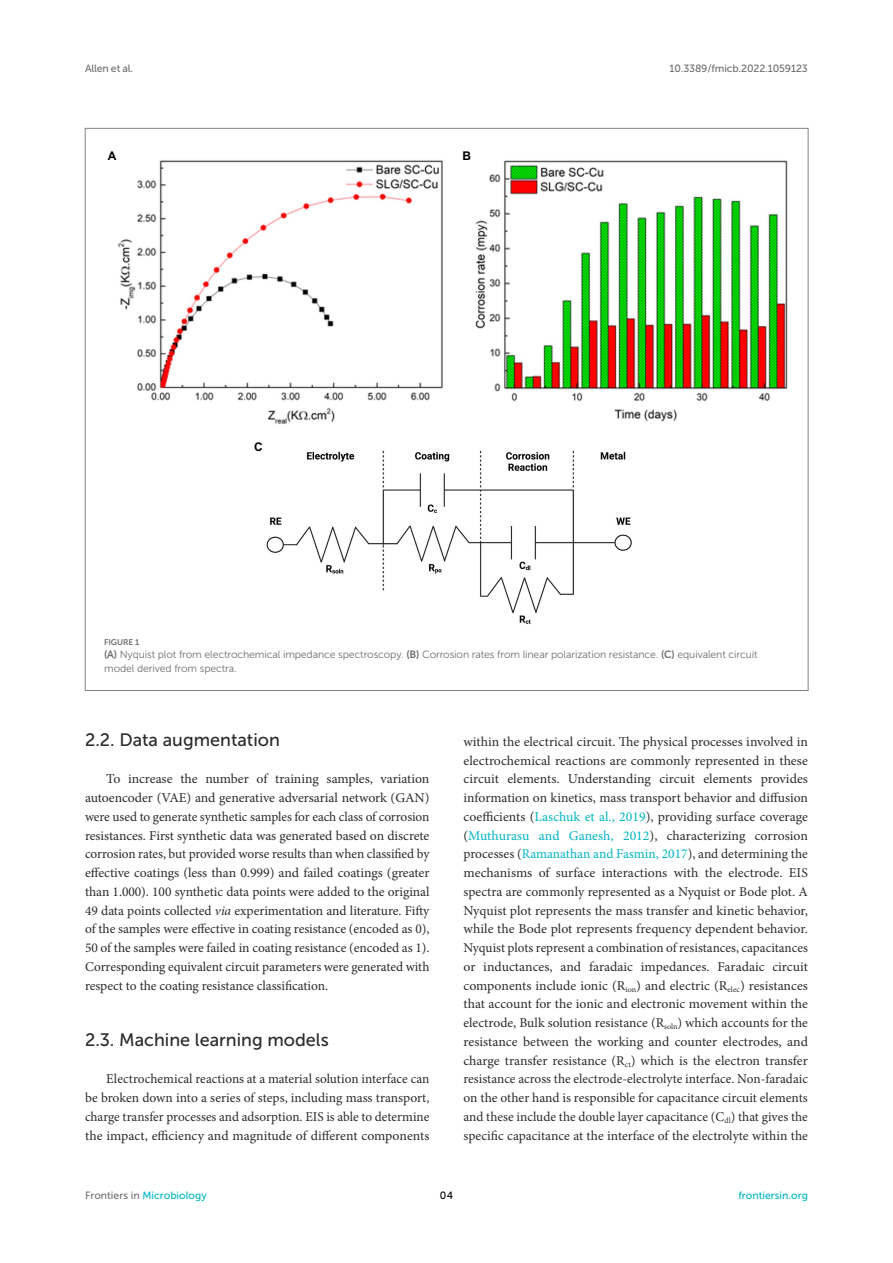
<style>
.page{position:relative;width:893px;height:1263px;background:#fff}
.page>*{position:absolute;margin:0;border:0;box-sizing:border-box;transform-origin:0 0}
.HEAD_2{font:18px "Museo Sans 500";color:#2b2b2a}
.TEXT_FLUSH{font:13.5px/18.8px "Minion Pro";color:#2b2b2a;text-align:justify}
.t1{font:700 12px "Arial";color:#000}
.FIG_LEG{font:10.5px/13.5px "Museo Sans 300";letter-spacing:-.01em;color:#706f70}
.t2{font:10.5px "Museo Sans 500";color:#00b4c4}
.t3{font:10.5px "Museo Sans 500";letter-spacing:-.015em;color:#706f70}
.t4{font:10.5px "Museo Sans 500";color:#000}
.FIG_HD{font:8.25px "Museo Sans 700";letter-spacing:-.01em;color:#706f70}
.s1{font-family:"Museo Sans 700"}
.s2{font-style:italic}
.s3{color:#00b4c4}
.s4{color:#706f70}
</style>
<div class="page">
<img style="left:118px;top:160px;width:670px;height:464px">
<p class="t3" style="left:85px;top:63px;width:50px">Allen et al.</p>
<p class="t3" style="left:670px;top:63px;width:140px">10.3389/fmicb.2022.1059123</p>
<p class="t1" style="left:108px;top:147px;width:10px">A</p>
<p class="t1" style="left:254px;top:439px;width:10px">C</p>
<p class="t1" style="left:463px;top:147px;width:10px">B</p>
<p class="FIG_HD" style="left:104px;top:637px;width:37px">FIGURE 1</p>
<p class="FIG_LEG" style="left:104px;top:648px;width:655px"><span class="s1">(A)</span> Nyquist plot from electrochemical impedance spectroscopy. <span class="s1">(B)</span> Corrosion rates from linear polarization resistance. <span class="s1">(C)</span> equivalent circuit model derived from spectra.</p>
<p class="HEAD_2" style="left:85px;top:730px;width:196px">2.2. Data augmentation</p>
<p class="TEXT_FLUSH" style="left:85px;top:770px;width:346px;text-indent:21px">To increase the number of training samples, variation autoencoder (VAE) and generative adversarial network (GAN) were used to generate synthetic samples for each class of corrosion resistances. First synthetic data was generated based on discrete corrosion rates, but provided worse results than when classified by effective coatings (less than 0.999) and failed coatings (greater than 1.000). 100 synthetic data points were added to the original 49 data points collected <span class="s2">via</span> experimentation and literature. Fifty of the samples were effective in coating resistance (encoded as 0), 50 of the samples were failed in coating resistance (encoded as 1).<br>Corresponding equivalent circuit parameters were generated with respect to the coating resistance classification.</p>
<p class="HEAD_2" style="left:85px;top:1030px;width:245px">2.3. Machine learning models</p>
<p class="TEXT_FLUSH" style="left:85px;top:1070px;width:346px;text-indent:21px">Electrochemical reactions at a material solution interface can be broken down into a series of steps, including mass transport, charge transfer processes and adsorption. EIS is able to determine the impact, efficiency and magnitude of different components</p>
<p class="TEXT_FLUSH" style="left:463px;top:732px;width:346px">within the electrical circuit. The physical processes involved in electrochemical reactions are commonly represented in these circuit elements. Understanding circuit elements provides information on kinetics, mass transport behavior and diffusion coefficients (<span class="s3">Laschuk et al., 2019</span>), providing surface coverage (<span class="s3">Muthurasu and Ganesh, 2012</span>), characterizing corrosion processes (<span class="s3">Ramanathan and Fasmin, 2017</span>), and determining the mechanisms of surface interactions with the electrode. EIS spectra are commonly represented as a Nyquist or Bode plot. A Nyquist plot represents the mass transfer and kinetic behavior, while the Bode plot represents frequency dependent behavior.<br>Nyquist plots represent a combination of resistances, capacitances or inductances, and faradaic impedances. Faradaic circuit components include ionic (R<sub>ion</sub>) and electric (R<sub>elec</sub>) resistances that account for the ionic and electronic movement within the electrode, Bulk solution resistance (R<sub>soln</sub>) which accounts for the resistance between the working and counter electrodes, and charge transfer resistance (R<sub>ct</sub>) which is the electron transfer resistance across the electrode-electrolyte interface. Non-faradaic on the other hand is responsible for capacitance circuit elements and these include the double layer capacitance (C<sub>dl</sub>) that gives the specific capacitance at the interface of the electrolyte within the</p>
<p class="t2" style="left:85px;top:1190px;width:123px"><span class="s4">Frontiers in</span> Microbiology</p>
<p class="t4" style="left:440px;top:1190px;width:15px">04</p>
<p class="t2" style="left:738px;top:1190px;width:71px">frontiersin.org</p>
</div>
